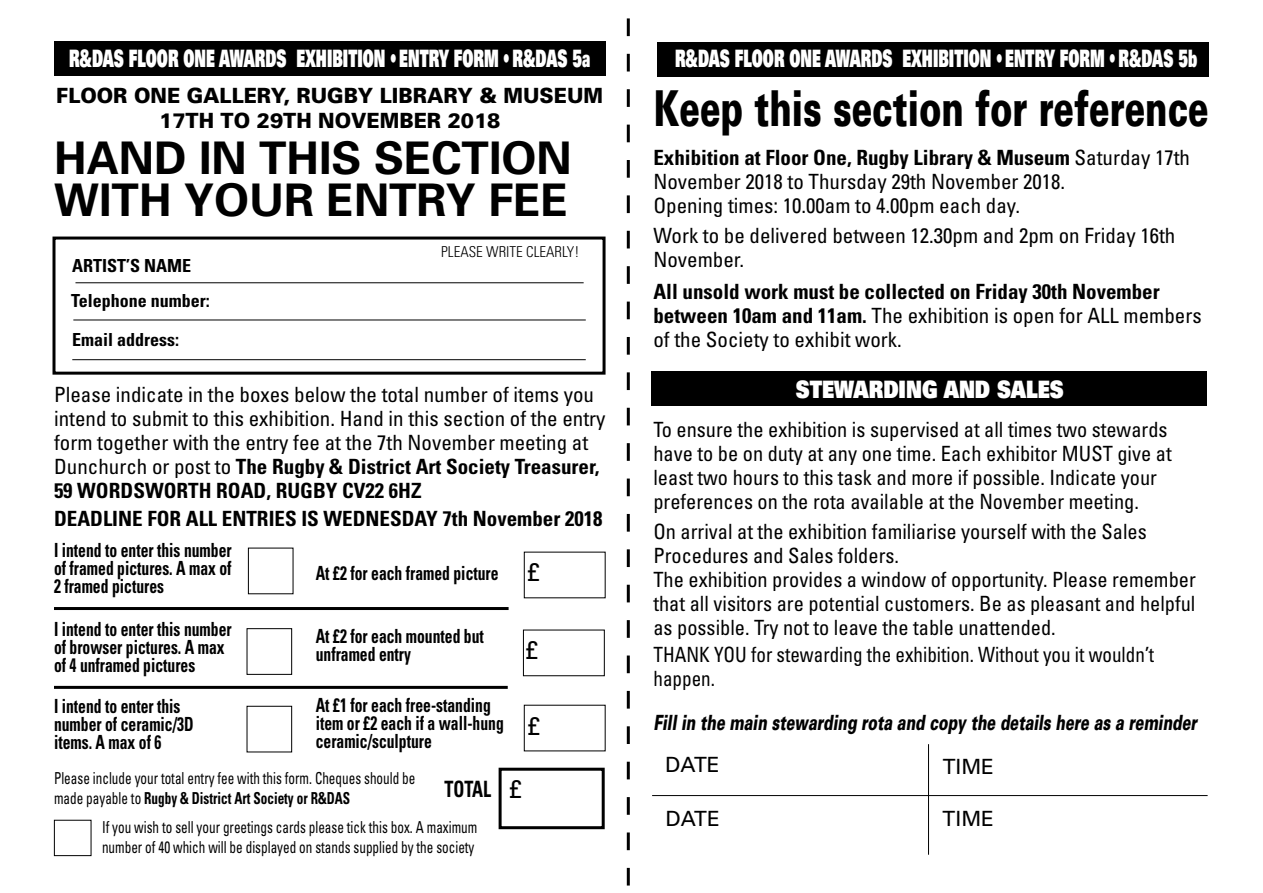
<style>
.page{position:relative;width:1263px;height:893px;background:#fff}
.page>*{position:absolute;margin:0;border:0;box-sizing:border-box;transform-origin:0 0}
.t1{font:900 49.5px "Univers";color:#000;scale:.68 1}
.t2{font:700 45px/42px "Univers";color:#000}
.t3{font:condensed 25.5px "Univers";color:#000}
.t4{font:900 24px "Univers";color:#fff;scale:.58 1}
.t5{font:900 24px "Univers";color:#fff;scale:.8 1}
.t6{font:700 condensed 22.5px "Univers";color:#000;scale:.8 1}
.t7{font:condensed 21px/24px "Univers";color:#000}
.t8{font:700 condensed 21px/24px "Univers";color:#000}
.t9{font:condensed 21px/24px "Univers";color:#000;scale:.91 1}
.t10{font:italic 900 21px "Univers";color:#000;scale:.68 1}
.t11{font:900 21px/25.2px "Univers";color:#000;text-align:center;scale:.94 1}
.t12{font:21px "Univers";color:#000}
.t13{font:700 condensed 19.5px/18px "Univers";color:#000;scale:.8 1}
.t14{font:700 condensed 18px "Univers";color:#000}
.t15{font:condensed 16.5px/19.5px "Univers";color:#000;scale:.8 1}
.t16{font:300 condensed 15px "Univers";color:#000}
.s1{font-weight:700;font-stretch:condensed}
.s2{font-weight:700}
.s3{font-weight:400}
</style>
<div class="page">
<div style="left:54px;top:41px;width:551px;height:35px;background:#000"></div>
<div style="left:658px;top:42px;width:551px;height:35px;background:#000"></div>
<div style="left:651px;top:371px;width:555px;height:35px;background:#000"></div>
<div style="left:52px;top:237px;width:553px;height:138px;border:3px solid #000"></div>
<hr style="left:75px;top:282px;width:509px;height:1px;background:#000">
<hr style="left:72px;top:359px;width:514px;height:1px;background:#000">
<hr style="left:73px;top:320px;width:513px;height:1px;background:#000">
<hr style="left:54px;top:607px;width:455px;height:3px;background:#000">
<hr style="left:54px;top:686px;width:454px;height:3px;background:#000">
<div style="left:523px;top:630px;width:82px;height:46px;border:1px solid #000"></div>
<div style="left:499px;top:768px;width:106px;height:61px;border:3px solid #000"></div>
<div style="left:247px;top:628px;width:45px;height:47px;border:1px solid #000"></div>
<div style="left:247px;top:706px;width:45px;height:46px;border:1px solid #000"></div>
<div style="left:54px;top:820px;width:37px;height:36px;border:1px solid #000"></div>
<svg style="left:627px;top:18px;width:3px;height:867px"></svg>
<hr style="left:652px;top:795px;width:555px;height:1px;background:#000">
<hr style="left:928px;top:744px;width:1px;height:111px;background:#000">
<p class="t4" style="left:69px;top:43px;width:900px">R&amp;DAS FLOOR ONE AWARDS EXHIBITION <span class="s1">•</span> ENTRY FORM <span class="s1">•</span> R&amp;DAS 5a</p>
<p class="t4" style="left:675px;top:43px;width:902px">R&amp;DAS FLOOR ONE AWARDS EXHIBITION <span class="s1">•</span> ENTRY FORM <span class="s1">•</span> R&amp;DAS 5b</p>
<p class="t11" style="left:56px;top:82px;width:583px">FLOOR ONE GALLERY, RUGBY LIBRARY &amp; MUSEUM<br>17TH TO 29TH NOVEMBER 2018</p>
<h2 class="t2" style="left:54px;top:136px;width:519px">HAND IN THIS SECTION<br>WITH YOUR ENTRY FEE</h2>
<p class="t14" style="left:72px;top:255px;width:121px">ARTIST’S NAME</p>
<p class="t14" style="left:71px;top:290px;width:140px">Telephone number:</p>
<p class="t14" style="left:72px;top:328px;width:108px">Email address:</p>
<p class="t16" style="left:441px;top:243px;width:140px">PLEASE WRITE CLEARLY!</p>
<p class="t7" style="left:54px;top:382px;width:553px">Please indicate in the boxes below the total number of items you intend to submit to this exhibition. Hand in this section of the entry form together with the entry fee at the 7th November meeting at Dunchurch or post to <span class="s2">The Rugby &amp; District Art Society Treasurer, 59 WORDSWORTH ROAD, RUGBY CV22 6HZ</span></p>
<p class="t8" style="left:54px;top:507px;width:550px">DEADLINE FOR ALL ENTRIES IS WEDNESDAY 7th November 2018</p>
<p class="t13" style="left:54px;top:541px;width:224px;text-align:justify">I intend to enter this number of framed pictures. A max of 2 framed pictures</p>
<p class="t13" style="left:54px;top:620px;width:224px">I intend to enter this number of browser pictures. A max of 4 unframed pictures</p>
<p class="t13" style="left:54px;top:697px;width:176px">I intend to enter this number of ceramic/3D items. A max of 6</p>
<p class="t15" style="left:54px;top:768px;width:453px">Please include your total entry fee with this form. Cheques should be made payable to <span class="s2">Rugby &amp; District Art Society or R&amp;DAS</span></p>
<p class="t15" style="left:102px;top:817px;width:471px">If you wish to sell your greetings cards please tick this box. A maximum number of 40 which will be displayed on stands supplied by the society</p>
<p class="t3" style="left:528px;top:556px;width:13px">£</p>
<p class="t13" style="left:316px;top:564px;width:230px">At £2 for each framed picture</p>
<p class="t13" style="left:316px;top:627px;width:212px">At £2 for each mounted but unframed entry</p>
<p class="t13" style="left:316px;top:696px;width:237px">At £1 for each free-standing item or £2 each if a wall-hung ceramic/sculpture</p>
<p class="t3" style="left:526px;top:633px;width:13px">£</p>
<p class="t3" style="left:529px;top:710px;width:13px">£</p>
<p class="t3" style="left:510px;top:773px;width:13px">£</p>
<p class="t6" style="left:444px;top:775px;width:60px">TOTAL</p>
<h1 class="t1" style="left:653px;top:78px;width:818px">Keep this section for reference</h1>
<p class="t7" style="left:653px;top:145px;width:538px"><span class="s2">Exhibition at Floor One, Rugby Library &amp; Museum</span> Saturday 17th<br>November 2018 to Thursday 29th November 2018.<br>Opening times: 10.00am to 4.00pm each day.</p>
<p class="t7" style="left:653px;top:223px;width:523px">Work to be delivered between 12.30pm and 2pm on Friday 16th<br>November.</p>
<p class="t8" style="left:653px;top:279px;width:550px">All unsold work must be collected on Friday 30th November between 10am and 11am. <span class="s3">The exhibition is open for ALL members of the Society to exhibit work.</span></p>
<p class="t5" style="left:796px;top:374px;width:336px">STEWARDING AND SALES</p>
<p class="t7" style="left:653px;top:417px;width:520px">To ensure the exhibition is supervised at all times two stewards have to be on duty at any one time. Each exhibitor MUST give at least two hours to this task and more if possible. Indicate your preferences on the rota available at the November meeting.</p>
<p class="t7" style="left:653px;top:519px;width:544px">On arrival at the exhibition familiarise yourself with the Sales Procedures and Sales folders.<br>The exhibition provides a window of opportunity. Please remember that all visitors are potential customers. Be as pleasant and helpful as possible. Try not to leave the table unattended.</p>
<p class="t9" style="left:653px;top:642px;width:552px">THANK YOU for stewarding the exhibition. Without you it wouldn’t happen.</p>
<p class="t10" style="left:653px;top:709px;width:801px">Fill in the main stewarding rota and copy the details here as a reminder</p>
<p class="t12" style="left:665px;top:752px;width:56px">DATE</p>
<p class="t12" style="left:665px;top:805px;width:56px">DATE</p>
<p class="t12" style="left:943px;top:753px;width:53px">TIME</p>
<p class="t12" style="left:943px;top:805px;width:53px">TIME</p>
</div>
